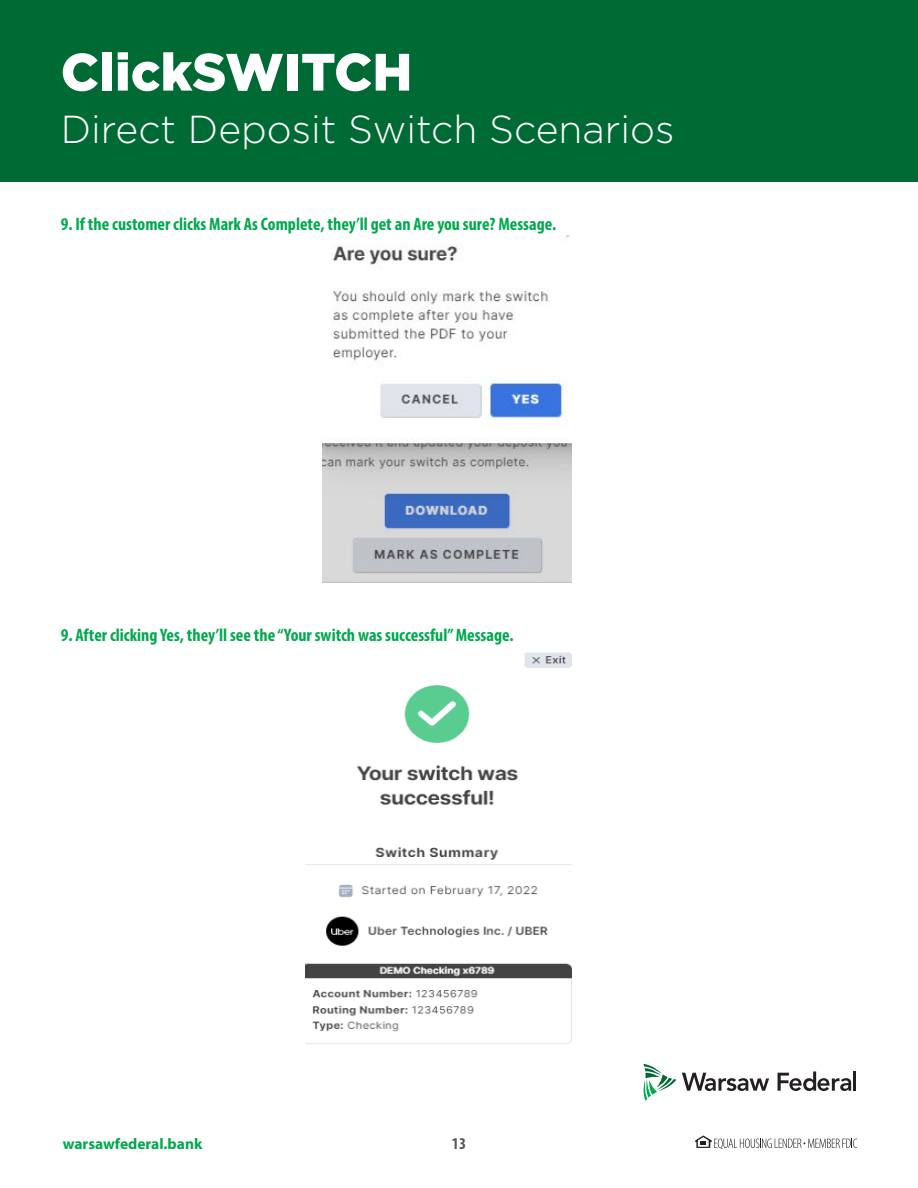
<style>
.page{position:relative;width:918px;height:1188px;background:#fff}
.page>*{position:absolute;margin:0;border:0;box-sizing:border-box;transform-origin:0 0}
.t1{font:900 52.5px "Gotham";color:#fff}
.t2{font:300 39px "Gotham";color:#fff}
.t3{font:700 condensed 18px "Myriad Pro";color:#00a94d}
.t4{font:700 condensed 16.5px "Myriad Pro";color:#57585a}
.t5{font:700 15.45px "Myriad Pro";color:#00a94d}
</style>
<div class="page">
<div style="left:0;top:0;width:918px;height:181px;background:#006a35"></div>
<svg style="left:643px;top:1064px;width:126px;height:37px"></svg>
<svg style="left:778px;top:1071px;width:73px;height:20px"></svg>
<hr style="left:853px;top:1071px;width:3px;height:20px;background:#231f20">
<svg style="left:695px;top:1135px;width:162px;height:14px"></svg>
<img style="left:323px;top:236px;width:249px;height:346px">
<img style="left:305px;top:652px;width:267px;height:392px">
<h1 class="t1" style="left:61px;top:36px;width:353px">ClickSWITCH</h1>
<h2 class="t2" style="left:61px;top:104px;width:615px">Direct Deposit Switch Scenarios</h2>
<p class="t3" style="left:61px;top:212px;width:497px">9. If the customer clicks Mark As Complete, they’ll get an Are you sure? Message.</p>
<p class="t3" style="left:61px;top:624px;width:454px">9. After clicking Yes, they’ll see the “Your switch was successful” Message.</p>
<p class="t5" style="left:63px;top:1133px;width:141px">warsawfederal.bank</p>
<p class="t4" style="left:452px;top:1133px;width:16px">13</p>
</div>
